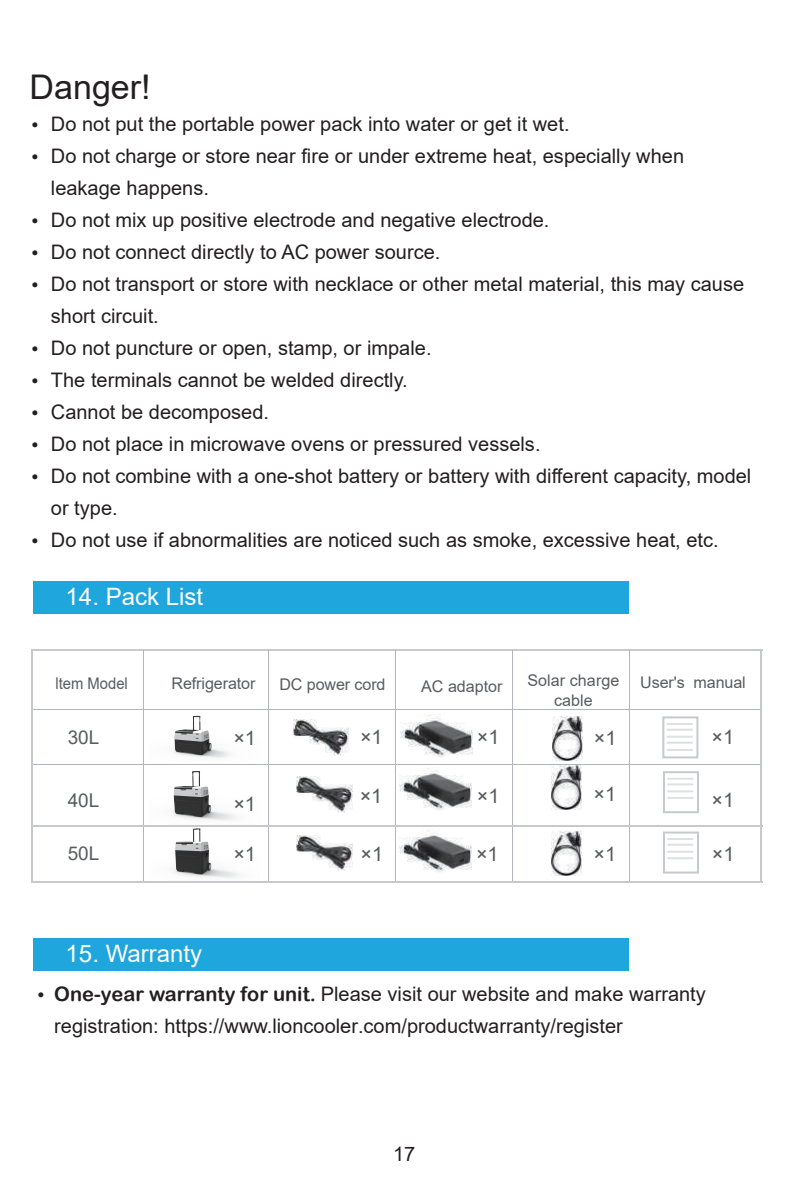
<style>
.page{position:relative;width:806px;height:1185px;background:#fff}
.page>*{position:absolute;margin:0;border:0;box-sizing:border-box;transform-origin:0 0}
.t1{font:34px "Arial";color:#231f20}
.t2{font:24px "Arial";color:#fff}
.t3{font:20px/32px "Arial";color:#231f20}
.t4{font:20px "Arial";color:#595c5f}
.t5{font:19px "Arial";letter-spacing:.005em;color:#595c5f}
.t6{font:16px/19.2px "Arial";letter-spacing:-.005em;color:#595c5f;text-align:center}
.t7{font:16px "Arial";letter-spacing:-.005em;color:#595c5f;scale:.92 1}
.s1{font-family:"Arial Rounded MT Bold"}
</style>
<div class="page">
<div style="left:33px;top:581px;width:595px;height:32px;background:#1fa6dd"></div>
<div style="left:33px;top:938px;width:595px;height:32px;background:#1fa6dd"></div>
<div style="left:662px;top:716px;width:36px;height:42px;border:2px solid #c7cacc"></div>
<hr style="left:666px;top:723px;width:26px;height:2px;background:#dee0e1">
<hr style="left:666px;top:729px;width:26px;height:2px;background:#dee0e1">
<hr style="left:666px;top:736px;width:26px;height:2px;background:#dee0e1">
<hr style="left:666px;top:742px;width:26px;height:2px;background:#dee0e1">
<hr style="left:666px;top:749px;width:26px;height:2px;background:#dee0e1">
<div style="left:662px;top:771px;width:36px;height:42px;border:2px solid #c7cacc"></div>
<hr style="left:666px;top:778px;width:26px;height:2px;background:#dee0e1">
<hr style="left:666px;top:783px;width:26px;height:2px;background:#dee0e1">
<hr style="left:666px;top:790px;width:26px;height:2px;background:#dee0e1">
<hr style="left:666px;top:797px;width:26px;height:2px;background:#dee0e1">
<div style="left:662px;top:831px;width:36px;height:42px;border:2px solid #c7cacc"></div>
<hr style="left:666px;top:838px;width:26px;height:2px;background:#dee0e1">
<hr style="left:666px;top:844px;width:26px;height:2px;background:#dee0e1">
<hr style="left:666px;top:851px;width:26px;height:2px;background:#dee0e1">
<hr style="left:666px;top:857px;width:26px;height:2px;background:#dee0e1">
<hr style="left:33px;top:649px;width:110px;height:1px;background:#c7cacc">
<hr style="left:145px;top:649px;width:123px;height:1px;background:#c7cacc">
<hr style="left:270px;top:649px;width:124px;height:1px;background:#c7cacc">
<hr style="left:396px;top:649px;width:115px;height:1px;background:#c7cacc">
<hr style="left:513px;top:649px;width:115px;height:1px;background:#c7cacc">
<hr style="left:630px;top:649px;width:132px;height:1px;background:#c7cacc">
<hr style="left:31px;top:650px;width:2px;height:59px;background:#c7cacc">
<hr style="left:760px;top:650px;width:1px;height:233px;background:#c7cacc">
<hr style="left:143px;top:650px;width:1px;height:59px;background:#b2b6ba">
<hr style="left:268px;top:650px;width:1px;height:59px;background:#b2b6ba">
<hr style="left:394px;top:650px;width:1px;height:59px;background:#b2b6ba">
<hr style="left:511px;top:650px;width:1px;height:59px;background:#b2b6ba">
<hr style="left:628px;top:650px;width:1px;height:59px;background:#b2b6ba">
<hr style="left:33px;top:709px;width:110px;height:1px;background:#b2b6ba">
<hr style="left:144px;top:709px;width:124px;height:1px;background:#b2b6ba">
<hr style="left:269px;top:709px;width:125px;height:1px;background:#b2b6ba">
<hr style="left:395px;top:709px;width:116px;height:1px;background:#b2b6ba">
<hr style="left:512px;top:709px;width:116px;height:1px;background:#b2b6ba">
<hr style="left:629px;top:709px;width:130px;height:1px;background:#b2b6ba">
<hr style="left:31px;top:710px;width:2px;height:54px;background:#c7cacc">
<hr style="left:143px;top:710px;width:1px;height:54px;background:#b2b6ba">
<hr style="left:268px;top:710px;width:1px;height:54px;background:#b2b6ba">
<hr style="left:394px;top:710px;width:1px;height:54px;background:#b2b6ba">
<hr style="left:511px;top:710px;width:1px;height:54px;background:#b2b6ba">
<hr style="left:628px;top:710px;width:1px;height:54px;background:#b2b6ba">
<hr style="left:33px;top:764px;width:110px;height:1px;background:#b2b6ba">
<hr style="left:144px;top:764px;width:124px;height:1px;background:#b2b6ba">
<hr style="left:269px;top:764px;width:125px;height:1px;background:#b2b6ba">
<hr style="left:395px;top:764px;width:116px;height:1px;background:#b2b6ba">
<hr style="left:512px;top:764px;width:116px;height:1px;background:#b2b6ba">
<hr style="left:629px;top:764px;width:130px;height:1px;background:#b2b6ba">
<hr style="left:31px;top:765px;width:2px;height:116px;background:#c7cacc">
<hr style="left:33px;top:824px;width:110px;height:2px;background:#c7cacc">
<hr style="left:143px;top:765px;width:1px;height:117px;background:#b2b6ba">
<hr style="left:145px;top:824px;width:123px;height:2px;background:#c7cacc">
<hr style="left:268px;top:765px;width:1px;height:117px;background:#b2b6ba">
<hr style="left:270px;top:824px;width:124px;height:2px;background:#c7cacc">
<hr style="left:394px;top:765px;width:1px;height:117px;background:#b2b6ba">
<hr style="left:396px;top:824px;width:115px;height:2px;background:#c7cacc">
<hr style="left:511px;top:765px;width:1px;height:117px;background:#b2b6ba">
<hr style="left:513px;top:824px;width:115px;height:2px;background:#c7cacc">
<hr style="left:628px;top:765px;width:1px;height:117px;background:#b2b6ba">
<hr style="left:630px;top:824px;width:132px;height:2px;background:#c7cacc">
<hr style="left:31px;top:880px;width:112px;height:2px;background:#c7cacc">
<hr style="left:144px;top:880px;width:124px;height:2px;background:#c7cacc">
<hr style="left:267px;top:880px;width:127px;height:2px;background:#c7cacc">
<hr style="left:394px;top:880px;width:117px;height:2px;background:#c7cacc">
<hr style="left:511px;top:880px;width:117px;height:2px;background:#c7cacc">
<hr style="left:628px;top:880px;width:134px;height:2px;background:#c7cacc">
<img style="left:293px;top:720px;width:56px;height:35px">
<img style="left:400px;top:715px;width:72px;height:42px">
<img style="left:552px;top:717px;width:30px;height:43px">
<img style="left:296px;top:777px;width:56px;height:35px">
<img style="left:296px;top:835px;width:56px;height:36px">
<img style="left:551px;top:765px;width:30px;height:44px">
<img style="left:551px;top:832px;width:30px;height:43px">
<img style="left:399px;top:768px;width:72px;height:42px">
<img style="left:399px;top:830px;width:72px;height:42px">
<img style="left:173px;top:715px;width:57px;height:43px">
<img style="left:173px;top:771px;width:63px;height:50px">
<img style="left:151px;top:824px;width:108px;height:57px">
<h1 class="t1" style="left:30px;top:64px;width:122px">Danger!</h1>
<p class="t3" style="left:31px;top:109px;width:9px">• •</p>
<p class="t3" style="left:31px;top:205px;width:9px;text-align:justify">• • •</p>
<p class="t3" style="left:31px;top:333px;width:9px;text-align:justify">• • • • •</p>
<p class="t3" style="left:31px;top:525px;width:9px">•</p>
<p class="t3" style="left:51px;top:108px;width:701px">Do not put the portable power pack into water or get it wet.<br>Do not charge or store near fire or under extreme heat, especially when leakage happens.<br>Do not mix up positive electrode and negative electrode.<br>Do not connect directly to AC power source.<br>Do not transport or store with necklace or other metal material, this may cause short circuit.<br>Do not puncture or open, stamp, or impale.<br>The terminals cannot be welded directly.<br>Cannot be decomposed.<br>Do not place in microwave ovens or pressured vessels.<br>Do not combine with a one-shot battery or battery with different capacity, model or type.<br>Do not use if abnormalities are noticed such as smoke, excessive heat, etc.</p>
<p class="t2" style="left:66px;top:580px;width:139px">14. Pack List</p>
<p class="t7" style="left:55px;top:672px;width:80px">ltem Model</p>
<p class="t6" style="left:171px;top:674px;width:85px">Refrigerator</p>
<p class="t6" style="left:279px;top:675px;width:108px">DC power cord</p>
<p class="t6" style="left:421px;top:677px;width:83px">AC adaptor</p>
<p class="t6" style="left:527px;top:671px;width:93px">Solar charge cable</p>
<p class="t4" style="left:233px;top:724px;width:24px">×1</p>
<p class="t4" style="left:360px;top:723px;width:24px">×1</p>
<p class="t4" style="left:476px;top:723px;width:24px">×1</p>
<p class="t4" style="left:593px;top:724px;width:24px">×1</p>
<p class="t4" style="left:711px;top:723px;width:24px">×1</p>
<p class="t6" style="left:640px;top:673px;width:107px">User's manual</p>
<p class="t5" style="left:68px;top:724px;width:33px">30L</p>
<p class="t5" style="left:68px;top:787px;width:33px">40L</p>
<p class="t5" style="left:68px;top:840px;width:33px">50L</p>
<p class="t4" style="left:359px;top:782px;width:24px">×1</p>
<p class="t4" style="left:476px;top:782px;width:24px">×1</p>
<p class="t4" style="left:593px;top:780px;width:24px">×1</p>
<p class="t4" style="left:711px;top:786px;width:24px">×1</p>
<p class="t4" style="left:233px;top:790px;width:24px">×1</p>
<p class="t4" style="left:233px;top:840px;width:24px">×1</p>
<p class="t4" style="left:360px;top:840px;width:24px">×1</p>
<p class="t4" style="left:475px;top:840px;width:24px">×1</p>
<p class="t4" style="left:593px;top:840px;width:24px">×1</p>
<p class="t4" style="left:711px;top:840px;width:24px">×1</p>
<p class="t2" style="left:66px;top:937px;width:138px">15. Warranty</p>
<p class="t3" style="left:38px;top:979px;width:8px">•</p>
<p class="t3" style="left:54px;top:977px;width:652px"><span class="s1">One-year warranty for unit.</span> Please visit our website and make warranty registration: https://www.lioncooler.com/productwarranty/register</p>
<p class="t3" style="left:393px;top:1138px;width:24px">17</p>
</div>
